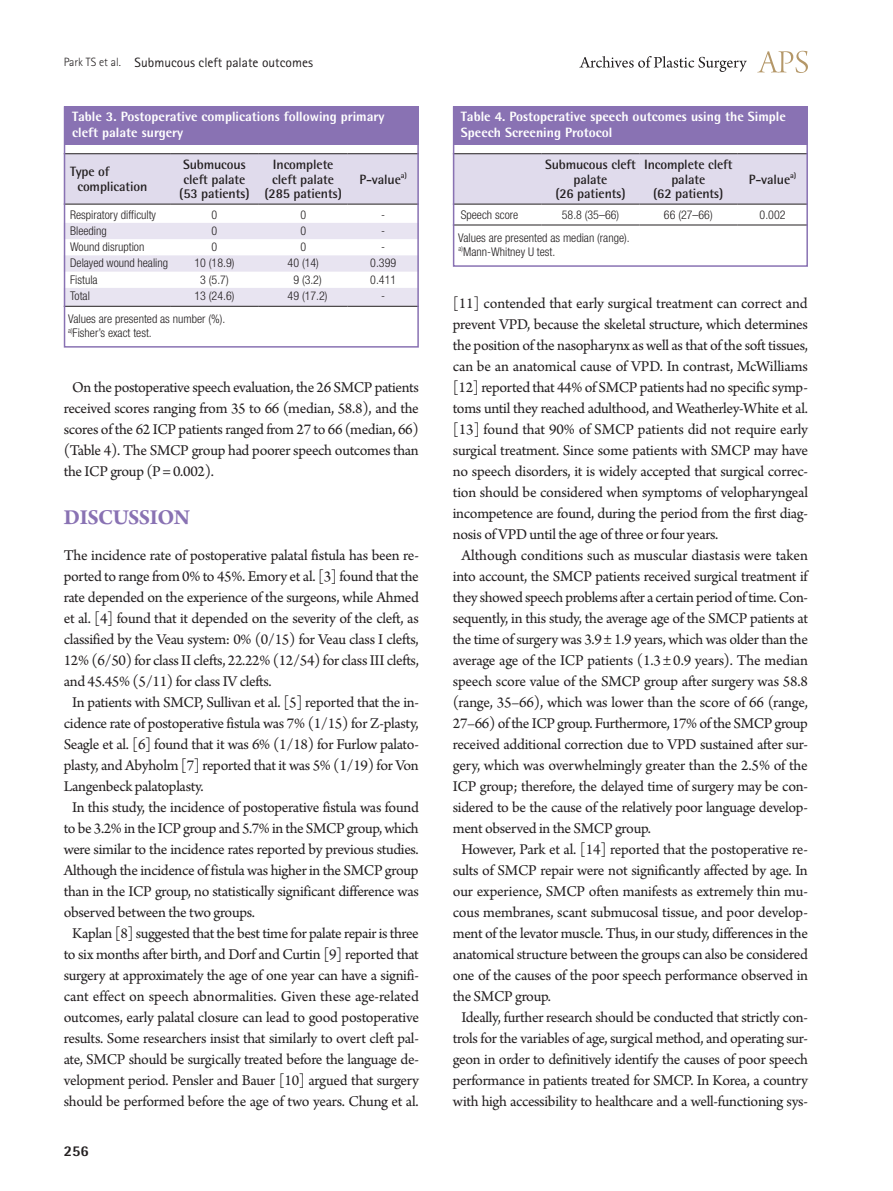
<style>
.page{position:relative;width:893px;height:1191px;background:#fff}
.page>*{position:absolute;margin:0;border:0;box-sizing:border-box;transform-origin:0 0}
.대제목{font:700 22.5px "Arno Pro";letter-spacing:-.02em;color:#8972b3}
.본문{font:15.75px/21px "Arno Pro";letter-spacing:-.02em;color:#231f20;text-align:justify}
.t1{font:800 15px "Rotis Semi Sans Std";color:#231f20}
.표열제목{font:700 13.5px/14.2px "Rotis Semi Sans Std";letter-spacing:-.01em;color:#231f20;text-align:center}
.표그림제목{font:800 13.5px/16.2px "Rotis Semi Sans Std";color:#fff}
.하시라_제목{font:13.5px "Rotis Sans Serif Std";color:#231f20}
.표본문{font:300 condensed 12px "Helvetica Neue LT Std";color:#231f20}
.s1{font-weight:300;font-size:12px}
</style>
<div class="page">
<svg style="left:757px;top:51px;width:51px;height:22px"></svg>
<svg style="left:579px;top:56px;width:168px;height:16px"></svg>
<svg style="left:67px;top:154px;width:349px;height:152px"></svg>
<hr style="left:64px;top:153px;width:106px;height:1px;background:#231f20">
<hr style="left:170px;top:153px;width:89px;height:1px;background:#231f20">
<hr style="left:259px;top:153px;width:89px;height:1px;background:#231f20">
<hr style="left:348px;top:153px;width:71px;height:1px;background:#231f20">
<hr style="left:64px;top:204px;width:106px;height:1px;background:#231f20">
<hr style="left:170px;top:204px;width:89px;height:1px;background:#231f20">
<hr style="left:259px;top:204px;width:89px;height:1px;background:#231f20">
<hr style="left:348px;top:204px;width:71px;height:1px;background:#231f20">
<hr style="left:64px;top:306px;width:106px;height:1px;background:#231f20">
<hr style="left:170px;top:306px;width:89px;height:1px;background:#231f20">
<hr style="left:259px;top:306px;width:89px;height:1px;background:#231f20">
<hr style="left:348px;top:306px;width:71px;height:1px;background:#231f20">
<div style="left:64px;top:106px;width:355px;height:241px;border:2px solid #8972b3"></div>
<div style="left:64px;top:106px;width:354px;height:39px;background:#8972b3"></div>
<svg style="left:456px;top:154px;width:349px;height:71px"></svg>
<hr style="left:453px;top:153px;width:89px;height:1px;background:#231f20">
<hr style="left:542px;top:153px;width:97px;height:1px;background:#231f20">
<hr style="left:639px;top:153px;width:98px;height:1px;background:#231f20">
<hr style="left:737px;top:153px;width:71px;height:1px;background:#231f20">
<hr style="left:453px;top:204px;width:89px;height:1px;background:#231f20">
<hr style="left:542px;top:204px;width:97px;height:1px;background:#231f20">
<hr style="left:639px;top:204px;width:98px;height:1px;background:#231f20">
<hr style="left:737px;top:204px;width:71px;height:1px;background:#231f20">
<hr style="left:453px;top:225px;width:89px;height:1px;background:#231f20">
<hr style="left:542px;top:225px;width:97px;height:1px;background:#231f20">
<hr style="left:639px;top:225px;width:98px;height:1px;background:#231f20">
<hr style="left:737px;top:225px;width:71px;height:1px;background:#231f20">
<div style="left:453px;top:106px;width:354px;height:39px;background:#8972b3"></div>
<div style="left:453px;top:106px;width:355px;height:161px;border:2px solid #8972b3"></div>
<p class="하시라_제목" style="left:64px;top:54px;width:251px"><span class="s1">Park TS et al.</span> Submucous cleft palate outcomes</p>
<p class="표그림제목" style="left:72px;top:108px;width:314px">Table 3. Postoperative complications following primary cleft palate surgery</p>
<p class="표열제목" style="left:77px;top:165px;width:72px;text-align:left;text-indent:-7px">Type of complication</p>
<p class="표열제목" style="left:179px;top:157px;width:72px">Submucous cleft palate (53 patients)</p>
<p class="표열제목" style="left:264px;top:157px;width:79px">Incomplete cleft palate (285 patients)</p>
<p class="표열제목" style="left:359px;top:172px;width:49px">P-value<sup>a)</sup></p>
<p class="표본문" style="left:70px;top:208px;width:87px">Respiratory difficulty</p>
<p class="표본문" style="left:212px;top:208px;width:7px">0</p>
<p class="표본문" style="left:300px;top:208px;width:7px">0</p>
<p class="표본문" style="left:381px;top:208px;width:5px">-</p>
<p class="표본문" style="left:70px;top:224px;width:38px">Bleeding</p>
<p class="표본문" style="left:212px;top:224px;width:7px">0</p>
<p class="표본문" style="left:300px;top:224px;width:7px">0</p>
<p class="표본문" style="left:381px;top:224px;width:5px">-</p>
<p class="표본문" style="left:70px;top:240px;width:76px">Wound disruption</p>
<p class="표본문" style="left:212px;top:240px;width:7px">0</p>
<p class="표본문" style="left:300px;top:240px;width:7px">0</p>
<p class="표본문" style="left:381px;top:240px;width:5px">-</p>
<p class="표본문" style="left:70px;top:256px;width:99px">Delayed wound healing</p>
<p class="표본문" style="left:195px;top:256px;width:41px">10 (18.9)</p>
<p class="표본문" style="left:288px;top:256px;width:33px">40 (14)</p>
<p class="표본문" style="left:370px;top:256px;width:27px">0.399</p>
<p class="표본문" style="left:70px;top:273px;width:29px">Fistula</p>
<p class="표본문" style="left:200px;top:273px;width:30px">3 (5.7)</p>
<p class="표본문" style="left:293px;top:273px;width:30px">9 (3.2)</p>
<p class="표본문" style="left:370px;top:273px;width:27px">0.411</p>
<p class="표본문" style="left:70px;top:289px;width:21px">Total</p>
<p class="표본문" style="left:195px;top:289px;width:41px">13 (24.6)</p>
<p class="표본문" style="left:288px;top:289px;width:41px">49 (17.2)</p>
<p class="표본문" style="left:381px;top:289px;width:5px">-</p>
<p class="표본문" style="left:68px;top:312px;width:159px">Values are presented as number (%).</p>
<p class="표본문" style="left:68px;top:326px;width:85px"><sup>a)</sup>Fisher’s exact test.</p>
<p class="본문" style="left:64px;top:378px;width:357px;text-indent:9px">On the postoperative speech evaluation, the 26 SMCP patients received scores ranging from 35 to 66 (median, 58.8), and the scores of the 62 ICP patients ranged from 27 to 66 (median, 66) (Table 4). The SMCP group had poorer speech outcomes than the ICP group (P = 0.002).</p>
<p class="대제목" style="left:64px;top:504px;width:128px">DISCUSSION</p>
<p class="본문" style="left:64px;top:546px;width:357px">The incidence rate of postoperative palatal fistula has been re&shy;ported to range from 0% to 45%. Emory et al. [3] found that the rate depended on the experience of the surgeons, while Ahmed et al. [4] found that it depended on the severity of the cleft, as classified by the Veau system: 0% (0/15) for Veau class I clefts, 12% (6/50) for class II clefts, 22.22% (12/54) for class III clefts, and 45.45% (5/11) for class IV clefts.</p>
<p class="본문" style="left:64px;top:693px;width:357px;text-indent:9px">In patients with SMCP, Sullivan et al. [5] reported that the in&shy;cidence rate of postoperative fistula was 7% (1/15) for Z-plasty, Seagle et al. [6] found that it was 6% (1/18) for Furlow palato&shy;plasty, and Abyholm [7] reported that it was 5% (1/19) for Von Langenbeck palatoplasty.</p>
<p class="본문" style="left:64px;top:798px;width:357px;text-indent:9px">In this study, the incidence of postoperative fistula was found to be 3.2% in the ICP group and 5.7% in the SMCP group, which were similar to the incidence rates reported by previous studies.<br>Although the incidence of fistula was higher in the SMCP group than in the ICP group, no statistically significant difference was observed between the two groups.</p>
<p class="본문" style="left:64px;top:924px;width:357px;text-align:center">Kaplan [8] suggested that the best time for palate repair is three to six months after birth, and Dorf and Curtin [9] reported that surgery at approximately the age of one year can have a signifi&shy;cant effect on speech abnormalities. Given these age-related outcomes, early palatal closure can lead to good postoperative results. Some researchers insist that similarly to overt cleft pal&shy;ate, SMCP should be surgically treated before the language de&shy;velopment period. Pensler and Bauer [10] argued that surgery should be performed before the age of two years. Chung et al.</p>
<p class="t1" style="left:64px;top:1141px;width:27px">256</p>
<p class="표그림제목" style="left:461px;top:108px;width:326px">Table 4. Postoperative speech outcomes using the Simple<br>Speech Screening Protocol</p>
<p class="표열제목" style="left:545px;top:157px;width:92px">Submucous cleft palate<br>(26 patients)</p>
<p class="표열제목" style="left:644px;top:157px;width:90px">Incomplete cleft palate<br>(62 patients)</p>
<p class="표열제목" style="left:749px;top:172px;width:49px">P-value<sup>a)</sup></p>
<p class="표본문" style="left:461px;top:208px;width:59px">Speech score</p>
<p class="표본문" style="left:562px;top:208px;width:59px">58.8 (35–66)</p>
<p class="표본문" style="left:664px;top:208px;width:50px">66 (27–66)</p>
<p class="표본문" style="left:760px;top:208px;width:27px">0.002</p>
<p class="표본문" style="left:458px;top:230px;width:173px">Values are presented as median (range).</p>
<p class="표본문" style="left:459px;top:245px;width:98px"><sup>a)</sup>Mann-Whitney U test.</p>
<p class="본문" style="left:453px;top:294px;width:357px">[11] contended that early surgical treatment can correct and prevent VPD, because the skeletal structure, which determines the position of the nasopharynx as well as that of the soft tissues, can be an anatomical cause of VPD. In contrast, McWilliams [12] reported that 44% of SMCP patients had no specific symp&shy;toms until they reached adulthood, and Weatherley-White et al. [13] found that 90% of SMCP patients did not require early surgical treatment. Since some patients with SMCP may have no speech disorders, it is widely accepted that surgical correc&shy;tion should be considered when symptoms of velopharyngeal incompetence are found, during the period from the first diag&shy;nosis of VPD until the age of three or four years.</p>
<p class="본문" style="left:453px;top:546px;width:357px;text-indent:9px">Although conditions such as muscular diastasis were taken into account, the SMCP patients received surgical treatment if they showed speech problems after a certain period of time. Con&shy;sequently, in this study, the average age of the SMCP patients at the time of surgery was 3.9 ± 1.9 years, which was older than the average age of the ICP patients (1.3 ± 0.9 years). The median speech score value of the SMCP group after surgery was 58.8 (range, 35–66), which was lower than the score of 66 (range, 27–66) of the ICP group. Furthermore, 17% of the SMCP group received additional correction due to VPD sustained after sur&shy;gery, which was overwhelmingly greater than the 2.5% of the ICP group; therefore, the delayed time of surgery may be con&shy;sidered to be the cause of the relatively poor language develop&shy;ment observed in the SMCP group.</p>
<p class="본문" style="left:453px;top:840px;width:357px;text-indent:9px">However, Park et al. [14] reported that the postoperative re&shy;sults of SMCP repair were not significantly affected by age. In our experience, SMCP often manifests as extremely thin mu&shy;cous membranes, scant submucosal tissue, and poor develop&shy;ment of the levator muscle. Thus, in our study, differences in the anatomical structure between the groups can also be considered one of the causes of the poor speech performance observed in the SMCP group.</p>
<p class="본문" style="left:453px;top:1008px;width:357px;text-align:center">Ideally, further research should be conducted that strictly con&shy;trols for the variables of age, surgical method, and operating sur&shy;geon in order to definitively identify the causes of poor speech performance in patients treated for SMCP. In Korea, a country with high accessibility to healthcare and a well-functioning sys-</p>
</div>
